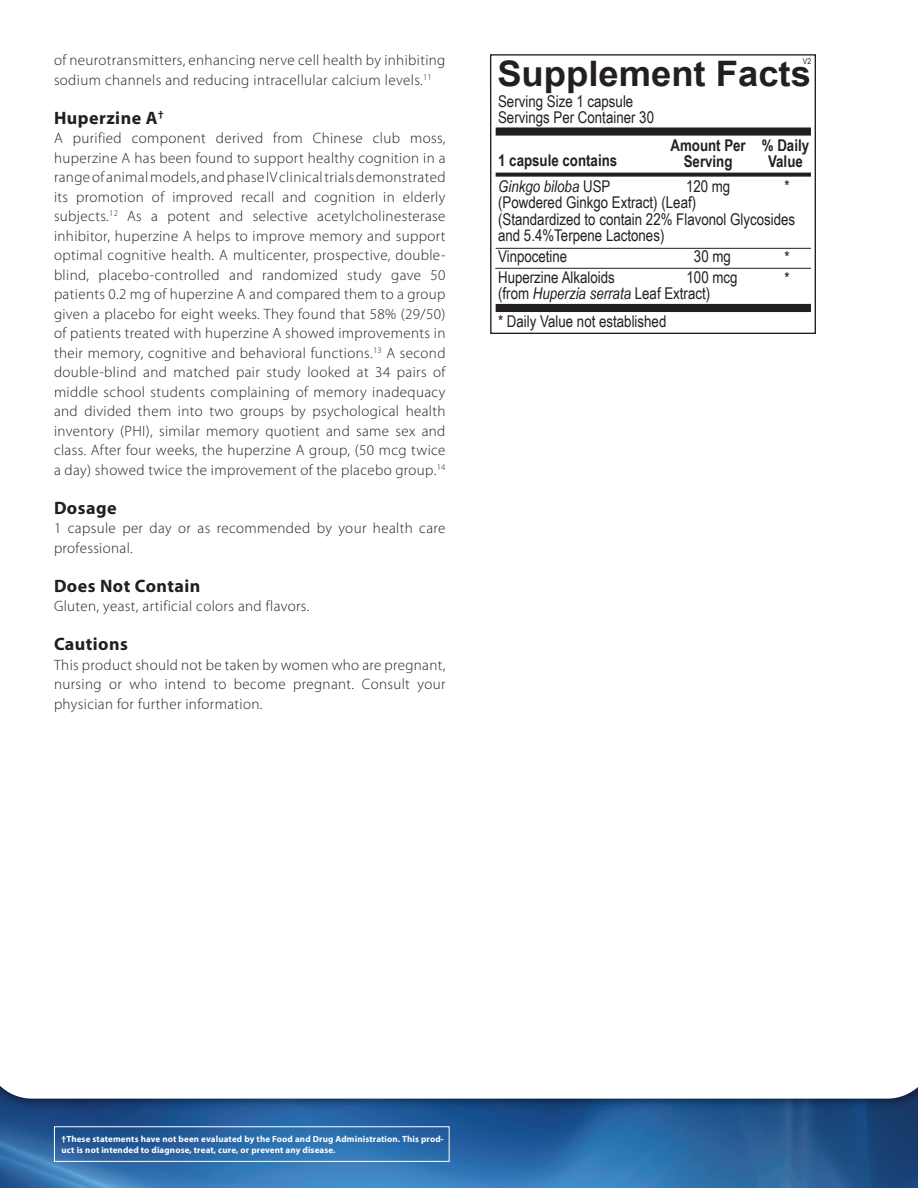
<style>
.page{position:relative;width:918px;height:1188px;background:#fff}
.page>*{position:absolute;margin:0;border:0;box-sizing:border-box;transform-origin:0 0}
.t1{font:700 35.1px "Arial";color:#231f20;scale:1.04 1}
.t2{font:700 18px "Myriad Pro";letter-spacing:.025em;color:#231f20}
.t3{font:16.2px/16.2px "Arial Narrow";color:#231f20}
.t4{font:700 16.2px/16.2px "Arial Narrow";color:#231f20;text-align:center}
.t5{font:300 15px/19.5px "Myriad Pro";letter-spacing:.025em;color:#231f20}
.t6{font:700 9px/10.8px "Myriad Pro";letter-spacing:.015em;color:#fff}
.t7{font:8.1px "Arial";color:#231f20;scale:.85 1}
.s1{font-style:italic}
</style>
<div class="page">
<img style="left:0;top:1113px;width:918px;height:75px">
<img style="left:0;top:1099px;width:918px;height:14px">
<svg style="left:0;top:1086px;width:918px;height:13px"></svg>
<div style="left:54px;top:1126px;width:396px;height:36px;border:1px solid #fff"></div>
<div style="left:490px;top:54px;width:326px;height:280px;border:1px solid #231f20"></div>
<div style="left:496px;top:127px;width:315px;height:9px;background:#231f20"></div>
<svg style="left:496px;top:173px;width:315px;height:4px"></svg>
<hr style="left:495px;top:268px;width:316px;height:1px;background:#231f20">
<hr style="left:496px;top:248px;width:315px;height:1px;background:#231f20">
<div style="left:496px;top:304px;width:315px;height:8px;background:#231f20"></div>
<p class="t5" style="left:54px;top:50px;width:393px">of neurotransmitters, enhancing nerve cell health by inhibiting sodium channels and reducing intracellular calcium levels.<sup>11</sup></p>
<p class="t2" style="left:54px;top:106px;width:111px">Huperzine A<sup>†</sup></p>
<p class="t5" style="left:54px;top:128px;width:393px;text-align:justify">A purified component derived from Chinese club moss, huperzine A has been found to support healthy cognition in a range of animal models, and phase IV clinical trials demonstrated its promotion of improved recall and cognition in elderly subjects.<sup>12</sup> As a potent and selective acetylcholinesterase inhibitor, huperzine A helps to improve memory and support optimal cognitive health. A multicenter, prospective, double&shy;blind, placebo-controlled and randomized study gave 50 patients 0.2 mg of huperzine A and compared them to a group given a placebo for eight weeks. They found that 58% (29/50) of patients treated with huperzine A showed improvements in their memory, cognitive and behavioral functions.<sup>13</sup> A second double-blind and matched pair study looked at 34 pairs of middle school students complaining of memory inadequacy and divided them into two groups by psychological health inventory (PHI), similar memory quotient and same sex and class. After four weeks, the huperzine A group, (50 mcg twice a day) showed twice the improvement of the placebo group.<sup>14</sup></p>
<p class="t2" style="left:54px;top:496px;width:64px">Dosage</p>
<p class="t5" style="left:54px;top:518px;width:393px">1 capsule per day or as recommended by your health care professional.</p>
<p class="t2" style="left:54px;top:574px;width:148px">Does Not Contain</p>
<p class="t5" style="left:54px;top:596px;width:257px">Gluten, yeast, artificial colors and flavors.</p>
<p class="t2" style="left:54px;top:632px;width:75px">Cautions</p>
<p class="t5" style="left:54px;top:655px;width:393px;text-align:justify">This product should not be taken by women who are pregnant, nursing or who intend to become pregnant. Consult your physician for further information.</p>
<p class="t7" style="left:803px;top:56px;width:11px">V2</p>
<h1 class="t1" style="left:497px;top:49px;width:303px">Supplement Facts</h1>
<p class="t3" style="left:498px;top:92px;width:157px">Serving Size 1 capsule<br>Servings Per Container 30</p>
<p class="t4" style="left:762px;top:136px;width:49px">% Daily<br>Value</p>
<p class="t3" style="left:498px;top:178px;width:299px"><span class="s1">Ginkgo biloba</span> USP<br>(Powdered Ginkgo Extract) (Leaf)<br>(Standardized to contain 22% Flavonol Glycosides and 5.4%Terpene Lactones)</p>
<p class="t3" style="left:498px;top:248px;width:71px">Vinpocetine</p>
<p class="t4" style="left:670px;top:137px;width:77px">Amount Per<br>Serving</p>
<p class="t4" style="left:498px;top:152px;width:121px">1 capsule contains</p>
<p class="t3" style="left:686px;top:178px;width:46px">120 mg</p>
<p class="t3" style="left:785px;top:178px;width:7px">*</p>
<p class="t3" style="left:694px;top:248px;width:38px">30 mg</p>
<p class="t3" style="left:785px;top:249px;width:7px">*</p>
<p class="t3" style="left:498px;top:268px;width:214px">Huperzine Alkaloids<br>(from <span class="s1">Huperzia serrata</span> Leaf Extract)</p>
<p class="t3" style="left:687px;top:269px;width:53px">100 mcg</p>
<p class="t3" style="left:785px;top:269px;width:7px">*</p>
<p class="t3" style="left:498px;top:312px;width:170px">* Daily Value not established</p>
<p class="t6" style="left:62px;top:1133px;width:384px">†These statements have not been evaluated by the Food and Drug Administration. This prod&shy;uct is not intended to diagnose, treat, cure, or prevent any disease.</p>
</div>
